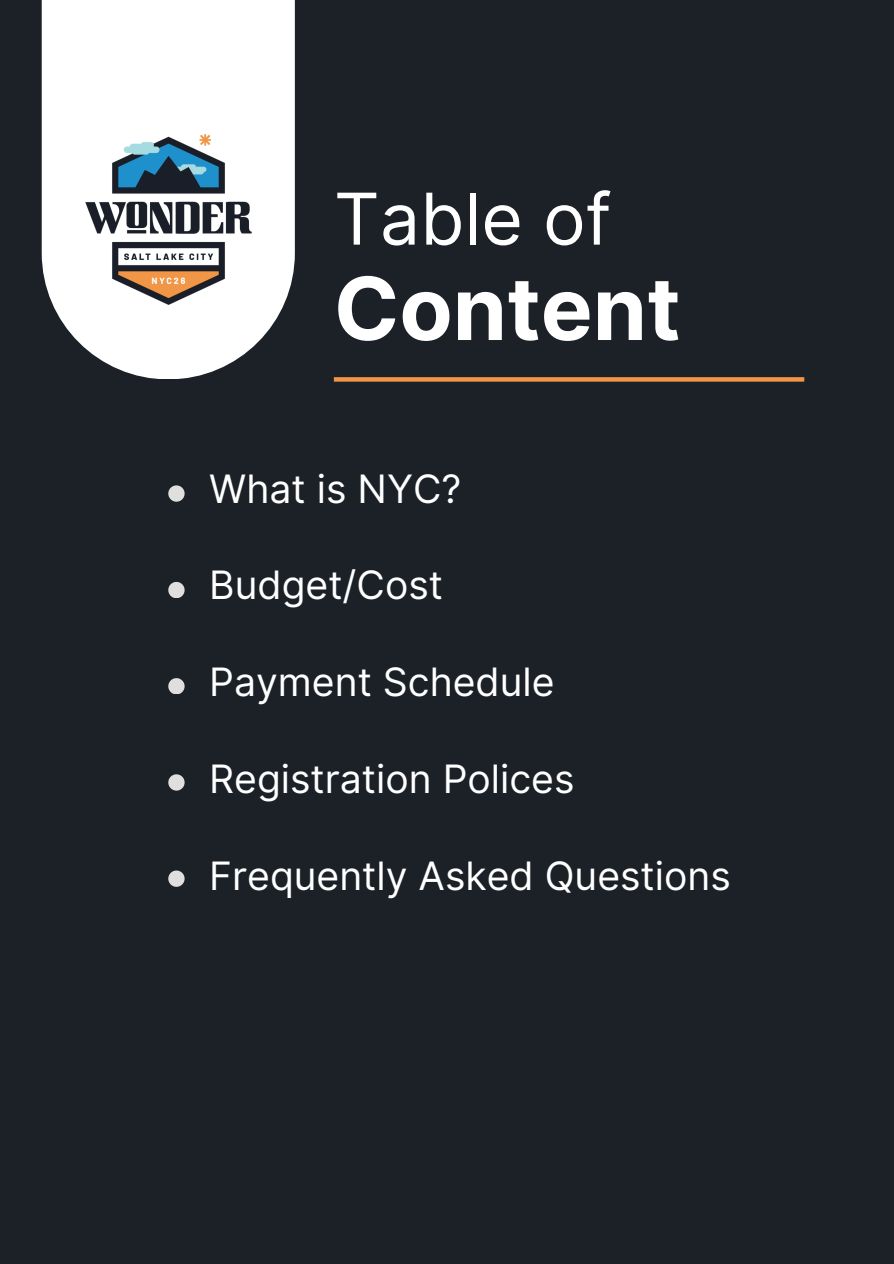
<style>
.page{position:relative;width:894px;height:1264px;background:#fff}
.page>*{position:absolute;margin:0;border:0;box-sizing:border-box;transform-origin:0 0}
.t1{font:700 87px "Inter";color:#fff}
.t2{font:71.4px "Inter";color:#fff}
.t3{font:39.15px "Inter";color:#fff}
</style>
<div class="page">
<div style="left:0;top:0;width:893px;height:1263px;background:#1c2128"></div>
<div style="left:42px;top:0;width:253px;height:379px;background:#fff"></div>
<img style="left:85px;top:134px;width:167px;height:171px">
<svg style="left:168px;top:485px;width:16px;height:16px"></svg>
<svg style="left:168px;top:582px;width:16px;height:15px"></svg>
<svg style="left:168px;top:678px;width:16px;height:16px"></svg>
<svg style="left:168px;top:774px;width:16px;height:16px"></svg>
<svg style="left:168px;top:870px;width:16px;height:16px"></svg>
<svg style="left:334px;top:377px;width:470px;height:4px;background:#e99144"></svg>
<h2 class="t2" style="left:334px;top:176px;width:279px">Table of</h2>
<p class="t1" style="left:334px;top:256px;width:348px">Content</p>
<h1 class="t3" style="left:209px;top:465px;width:253px">What is NYC?</h1>
<p class="t3" style="left:209px;top:561px;width:235px">Budget/Cost</p>
<p class="t3" style="left:209px;top:658px;width:347px">Payment Schedule</p>
<p class="t3" style="left:209px;top:755px;width:366px">Registration Polices</p>
<p class="t3" style="left:209px;top:852px;width:523px">Frequently Asked Questions</p>
</div>
